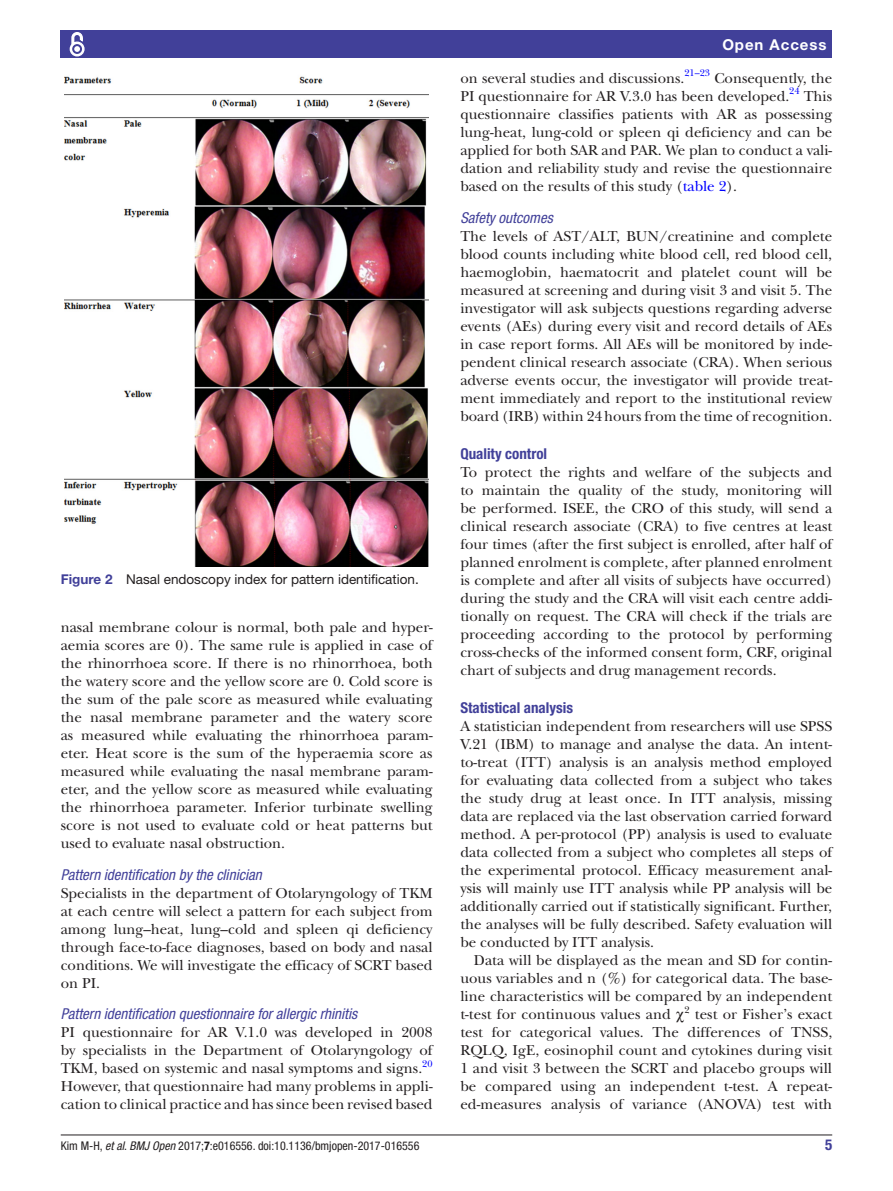
<style>
.page{position:relative;width:893px;height:1191px;background:#fff}
.page>*{position:absolute;margin:0;border:0;box-sizing:border-box;transform-origin:0 0}
.t1{font:15px/18px "New Baskerville";color:#231f20;text-align:justify}
.t2{font:italic condensed 15px "Helvetica Neue LT Std";color:#414099}
.t3{font:700 condensed 15px "Helvetica Neue LT Std";color:#414099}
.t4{font:700 15px "Helvetica Neue LT Std";letter-spacing:.065em;color:#fff}
.t5{font:13.5px "Helvetica Neue LT Std";color:#231f20}
.t6{font:condensed 12px "Helvetica Neue LT Std";color:#231f20}
.t7{font:9.9px "New Baskerville";color:#00f}
.t8{font:9.9px "New Baskerville";color:#231f20}
.s1{font-weight:700;color:#414099}
.s2{color:#00f}
.s3{font-style:italic}
.s4{font-weight:700}
</style>
<div class="page">
<hr style="left:61px;top:1134px;width:771px;height:1px;background:#231f20">
<div style="left:61px;top:31px;width:771px;height:27px;background:#414099"></div>
<svg style="left:69px;top:32px;width:16px;height:25px"></svg>
<img style="left:65px;top:76px;width:364px;height:490px">
<p class="t5" style="left:61px;top:571px;width:360px"><span class="s1">Figure 2</span> Nasal endoscopy index for pattern identification.</p>
<p class="t1" style="left:61px;top:618px;width:373px">nasal membrane colour is normal, both pale and hyper&shy;aemia scores are 0). The same rule is applied in case of the rhinorrhoea score. If there is no rhinorrhoea, both the watery score and the yellow score are 0. Cold score is the sum of the pale score as measured while evaluating the nasal membrane parameter and the watery score as measured while evaluating the rhinorrhoea param&shy;eter. Heat score is the sum of the hyperaemia score as measured while evaluating the nasal membrane param&shy;eter, and the yellow score as measured while evaluating the rhinorrhoea parameter. Inferior turbinate swelling score is not used to evaluate cold or heat patterns but used to evaluate nasal obstruction.</p>
<p class="t2" style="left:61px;top:865px;width:203px">Pattern identification by the clinician</p>
<p class="t1" style="left:61px;top:884px;width:373px">Specialists in the department of Otolaryngology of TKM at each centre will select a pattern for each subject from among lung–heat, lung–cold and spleen qi deficiency through face-to-face diagnoses, based on body and nasal conditions. We will investigate the efficacy of SCRT based on PI.</p>
<p class="t2" style="left:61px;top:1005px;width:298px">Pattern identification questionnaire for allergic rhinitis</p>
<p class="t1" style="left:61px;top:1023px;width:373px">PI questionnaire for AR V.1.0 was developed in 2008 by specialists in the Department of Otolaryngology of TKM, based on systemic and nasal symptoms and signs.</p>
<p class="t7" style="left:422px;top:1057px;width:12px">20</p>
<p class="t1" style="left:61px;top:1077px;width:373px">However, that questionnaire had many problems in appli&shy;cation to clinical practice and has since been revised based</p>
<p class="t4" style="left:722px;top:35px;width:106px">Open Access</p>
<p class="t1" style="left:460px;top:69px;width:226px">on several studies and discussions.</p>
<p class="t7" style="left:684px;top:67px;width:27px">21–23</p>
<p class="t1" style="left:460px;top:69px;width:373px;text-indent:254px">Consequently, the<br>PI questionnaire for AR V.3.0 has been developed.</p>
<p class="t7" style="left:789px;top:85px;width:12px">24</p>
<p class="t1" style="left:460px;top:87px;width:373px;text-indent:343px">This questionnaire classifies patients with AR as possessing lung-heat, lung-cold or spleen qi deficiency and can be applied for both SAR and PAR. We plan to conduct a vali&shy;dation and reliability study and revise the questionnaire based on the results of this study (<span class="s2">table 2</span>).</p>
<p class="t2" style="left:460px;top:209px;width:94px">Safety outcomes</p>
<p class="t1" style="left:460px;top:227px;width:373px">The levels of AST/ALT, BUN/creatinine and complete blood counts including white blood cell, red blood cell, haemoglobin, haematocrit and platelet count will be measured at screening and during visit 3 and visit 5. The investigator will ask subjects questions regarding adverse events (AEs) during every visit and record details of AEs in case report forms. All AEs will be monitored by inde&shy;pendent clinical research associate (CRA). When serious adverse events occur, the investigator will provide treat&shy;ment immediately and report to the institutional review board (IRB) within 24hours from the time of recognition.</p>
<p class="t3" style="left:460px;top:444px;width:88px">Quality control</p>
<p class="t1" style="left:460px;top:463px;width:373px">To protect the rights and welfare of the subjects and to maintain the quality of the study, monitoring will be performed. ISEE, the CRO of this study, will send a clinical research associate (CRA) to five centres at least four times (after the first subject is enrolled, after half of planned enrolment is complete, after planned enrolment is complete and after all visits of subjects have occurred) during the study and the CRA will visit each centre addi&shy;tionally on request. The CRA will check if the trials are proceeding according to the protocol by performing cross-checks of the informed consent form, CRF, original chart of subjects and drug management records.</p>
<p class="t3" style="left:460px;top:699px;width:114px">Statistical analysis</p>
<p class="t1" style="left:460px;top:717px;width:373px">A statistician independent from researchers will use SPSS V.21 (IBM) to manage and analyse the data. An intent&shy;to-treat (ITT) analysis is an analysis method employed for evaluating data collected from a subject who takes the study drug at least once. In ITT analysis, missing data are replaced via the last observation carried forward method. A per-protocol (PP) analysis is used to evaluate data collected from a subject who completes all steps of the experimental protocol. Efficacy measurement anal&shy;ysis will mainly use ITT analysis while PP analysis will be additionally carried out if statistically significant. Further, the analyses will be fully described. Safety evaluation will be conducted by ITT analysis.</p>
<p class="t1" style="left:460px;top:951px;width:373px;text-indent:14px">Data will be displayed as the mean and SD for contin&shy;uous variables and n (%) for categorical data. The base&shy;line characteristics will be compared by an independent t-test for continuous values and</p>
<p class="t8" style="left:684px;top:1003px;width:7px">2</p>
<p class="t1" style="left:460px;top:1005px;width:373px;text-indent:234px">test or Fisher’s exact test for categorical values. The differences of TNSS, RQLQ, IgE, eosinophil count and cytokines during visit 1 and visit 3 between the SCRT and placebo groups will be compared using an independent t-test. A repeat&shy;ed-measures analysis of variance (ANOVA) test with</p>
<p class="t6" style="left:61px;top:1138px;width:360px">Kim M-H, <span class="s3">et al</span>. <span class="s3">BMJ Open</span> 2017;<span class="s4">7</span>:e016556. doi:10.1136/bmjopen-2017-016556</p>
<p class="t3" style="left:825px;top:1135px;width:9px">5</p>
</div>
